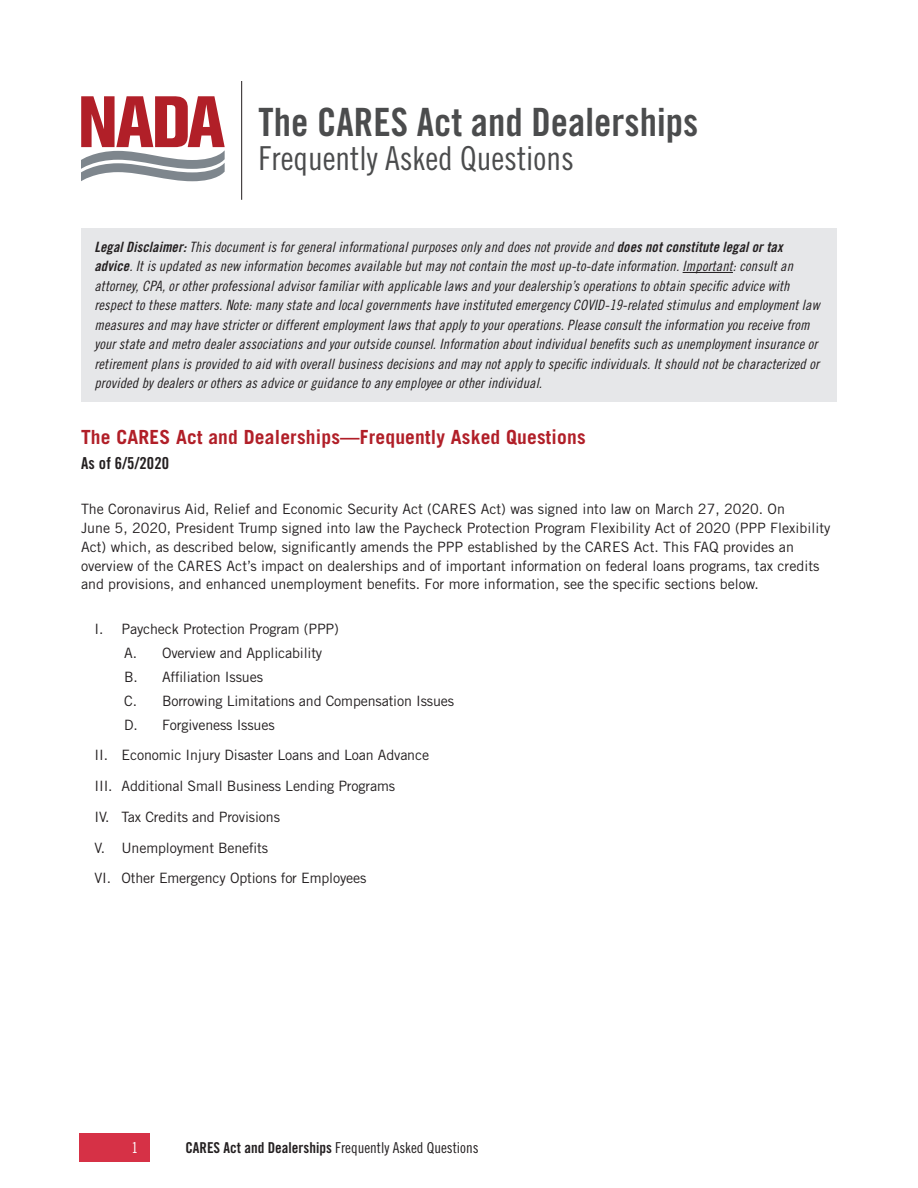
<style>
.page{position:relative;width:918px;height:1188px;background:#fff}
.page>*{position:absolute;margin:0;border:0;box-sizing:border-box;transform-origin:0 0}
.Head{font:39px "Trade Gothic LT Std Bd Cn 20";color:#4b4c4d}
.Head-2{font:33px "Trade Gothic LT Std Cn 18";color:#4b4c4d}
.Answer{font:700 19.5px "Trade Gothic LT Std";letter-spacing:.01em;color:#b11f28}
.t1{font:16.5px "Trade Gothic LT Std Bd Cn 20";letter-spacing:.01em;color:#231f20}
.t2{font:15px "Trade Gothic LT Std Cn 18";color:#231f20}
.t3{font:15px "Trade Gothic LT Std Cn 18";color:#fff}
.t4{font:14.25px/19.5px "Trade Gothic LT Std Cn 18 Obl";letter-spacing:.01em;color:#231f20}
.Answer-2{font:14.25px/18.8px "Trade Gothic LT Std";color:#231f20}
.s1{font-family:"Trade Gothic LT Std Bd Cn 20 Obl"}
.s2{font-family:"Trade Gothic LT Std Bd Cn 20"}
</style>
<div class="page">
<div style="left:80px;top:1133px;width:70px;height:29px;background:#d63146"></div>
<svg style="left:81px;top:96px;width:144px;height:85px"></svg>
<hr style="left:241px;top:81px;width:1px;height:119px;background:#231f20">
<div style="left:81px;top:228px;width:756px;height:174px;background:#e6e7e9"></div>
<hr style="left:683px;top:272px;width:50px;height:1px;background:#231f20">
<p class="Head" style="left:259px;top:98px;width:441px">The CARES Act and Dealerships</p>
<p class="Head-2" style="left:259px;top:139px;width:317px">Frequently Asked Questions</p>
<p class="t4" style="left:94px;top:237px;width:727px"><span class="s1">Legal Disclaimer:</span> This document is for general informational purposes only and does not provide and <span class="s1">does not constitute legal or tax advice</span>. It is updated as new information becomes available but may not contain the most up-to-date information. Important: consult an attorney, CPA, or other professional advisor familiar with applicable laws and your dealership’s operations to obtain specific advice with respect to these matters. Note: many state and local governments have instituted emergency COVID-19-related stimulus and employment law measures and may have stricter or different employment laws that apply to your operations. Please consult the information you receive from your state and metro dealer associations and your outside counsel. Information about individual benefits such as unemployment insurance or retirement plans is provided to aid with overall business decisions and may not apply to specific individuals. It should not be characterized or provided by dealers or others as advice or guidance to any employee or other individual.</p>
<p class="Answer" style="left:81px;top:425px;width:506px">The CARES Act and Dealerships—Frequently Asked Questions</p>
<p class="t1" style="left:81px;top:453px;width:90px">As of 6/5/2020</p>
<p class="Answer-2" style="left:81px;top:500px;width:751px">The Coronavirus Aid, Relief and Economic Security Act (CARES Act) was signed into law on March 27, 2020. On<br>June 5, 2020, President Trump signed into law the Paycheck Protection Program Flexibility Act of 2020 (PPP Flexibility Act) which, as described below, significantly amends the PPP established by the CARES Act. This FAQ provides an overview of the CARES Act’s impact on dealerships and of important information on federal loans programs, tax credits and provisions, and enhanced unemployment benefits. For more information, see the specific sections below.</p>
<p class="Answer-2" style="left:94px;top:619px;width:246px">I. Paycheck Protection Program (PPP)</p>
<p class="Answer-2" style="left:124px;top:643px;width:200px">A. Overview and Applicability</p>
<p class="Answer-2" style="left:124px;top:667px;width:140px">B. Affiliation Issues</p>
<p class="Answer-2" style="left:124px;top:691px;width:331px">C. Borrowing Limitations and Compensation Issues</p>
<p class="Answer-2" style="left:124px;top:715px;width:152px">D. Forgiveness Issues</p>
<p class="Answer-2" style="left:94px;top:746px;width:336px">II. Economic Injury Disaster Loans and Loan Advance</p>
<p class="Answer-2" style="left:94px;top:776px;width:302px">III. Additional Small Business Lending Programs</p>
<p class="Answer-2" style="left:94px;top:807px;width:187px">IV. Tax Credits and Provisions</p>
<p class="Answer-2" style="left:94px;top:838px;width:175px">V. Unemployment Benefits</p>
<p class="Answer-2" style="left:94px;top:869px;width:273px">VI. Other Emergency Options for Employees</p>
<p class="t3" style="left:131px;top:1139px;width:8px">1</p>
<p class="t2" style="left:185px;top:1139px;width:295px"><span class="s2">CARES Act and Dealerships</span> Frequently Asked Questions</p>
</div>
